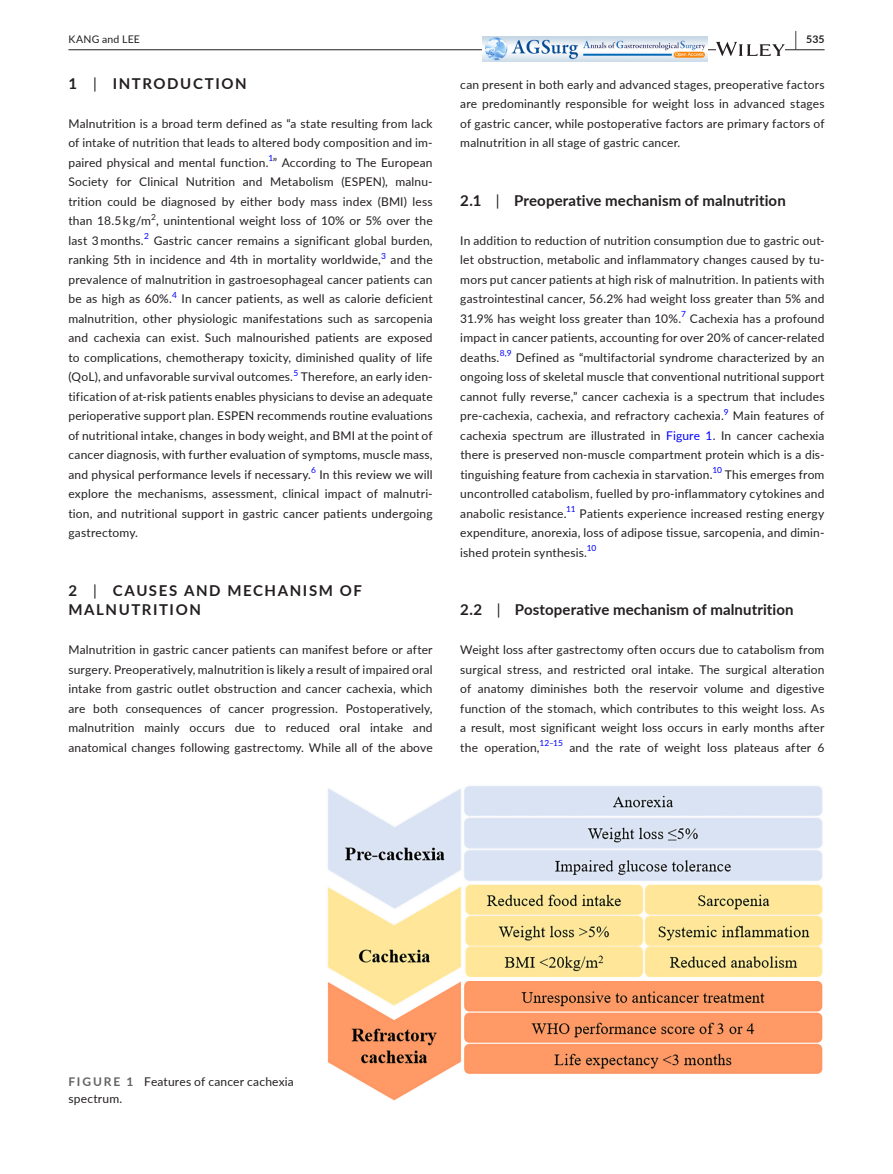
<style>
.page{position:relative;width:893px;height:1174px;background:#fff}
.page>*{position:absolute;margin:0;border:0;box-sizing:border-box;transform-origin:0 0}
.t1{font:700 15px "Lato";letter-spacing:.01em;color:#231f20}
.t2{font:700 15px/19.5px "Lato";letter-spacing:.11em;color:#231f20}
.t3{font:700 15px "Lato";letter-spacing:.105em;color:#231f20}
.t4{font:12px/19.5px "Lato";letter-spacing:.015em;color:#231f20;text-align:justify}
.t5{font:10.5px "Lato";letter-spacing:.025em;color:#231f20}
.t6{font:700 10.5px "Lato";color:#231f20}
.t7{font:8.4px "Lato";letter-spacing:-.01em;color:#00f}
.s1{font-size:19.5px}
.s2{font-weight:400}
.s3{color:#00f}
.s4{font-weight:700;color:#636366}
</style>
<div class="page">
<hr style="left:68px;top:49px;width:756px;height:1px;background:#231f20">
<img style="left:482px;top:36px;width:226px;height:26px">
<svg style="left:716px;top:42px;width:69px;height:14px"></svg>
<img style="left:327px;top:786px;width:496px;height:315px">
<p class="t5" style="left:68px;top:31px;width:73px">KANG and LEE</p>
<p class="t6" style="left:795px;top:31px;width:31px"><span class="s1">|</span> 535</p>
<p class="t3" style="left:68px;top:72px;width:180px">1 <span class="s2">|</span> INTRODUCTION</p>
<p class="t4" style="left:68px;top:113px;width:366px">Malnutrition is a broad term defined as “a state resulting from lack of intake of nutrition that leads to altered body composition and im&shy;paired physical and mental function.<sup>1</sup>” According to The European Society for Clinical Nutrition and Metabolism (ESPEN), malnu&shy;trition could be diagnosed by either body mass index (BMI) less than 18.5 kg/m<sup>2</sup>, unintentional weight loss of 10% or 5% over the last 3 months.<sup>2</sup> Gastric cancer remains a significant global burden, ranking 5th in incidence and 4th in mortality worldwide,<sup>3</sup> and the prevalence of malnutrition in gastroesophageal cancer patients can be as high as 60%.<sup>4</sup> In cancer patients, as well as calorie deficient malnutrition, other physiologic manifestations such as sarcopenia and cachexia can exist. Such malnourished patients are exposed to complications, chemotherapy toxicity, diminished quality of life (QoL), and unfavorable survival outcomes.<sup>5</sup> Therefore, an early iden&shy;tification of at-risk patients enables physicians to devise an adequate perioperative support plan. ESPEN recommends routine evaluations of nutritional intake, changes in body weight, and BMI at the point of cancer diagnosis, with further evaluation of symptoms, muscle mass, and physical performance levels if necessary.<sup>6</sup> In this review we will explore the mechanisms, assessment, clinical impact of malnutri&shy;tion, and nutritional support in gastric cancer patients undergoing gastrectomy.</p>
<p class="t4" style="left:460px;top:74px;width:366px">can present in both early and advanced stages, preoperative factors are predominantly responsible for weight loss in advanced stages of gastric cancer, while postoperative factors are primary factors of malnutrition in all stage of gastric cancer.</p>
<p class="t1" style="left:460px;top:189px;width:327px">2.1 <span class="s2">|</span> Preoperative mechanism of malnutrition</p>
<p class="t4" style="left:460px;top:230px;width:366px">In addition to reduction of nutrition consumption due to gastric out&shy;let obstruction, metabolic and inflammatory changes caused by tu&shy;mors put cancer patients at high risk of malnutrition. In patients with gastrointestinal cancer, 56.2% had weight loss greater than 5% and 31.9% has weight loss greater than 10%.<sup>7</sup> Cachexia has a profound impact in cancer patients, accounting for over 20% of cancer-related deaths.<sup>8,9</sup> Defined as “multifactorial syndrome characterized by an ongoing loss of skeletal muscle that conventional nutritional support cannot fully reverse,” cancer cachexia is a spectrum that includes pre-cachexia, cachexia, and refractory cachexia.<sup>9</sup> Main features of cachexia spectrum are illustrated in <span class="s3">Figure 1</span>. In cancer cachexia there is preserved non-muscle compartment protein which is a dis&shy;tinguishing feature from cachexia in starvation.</p>
<p class="t7" style="left:712px;top:464px;width:11px">10</p>
<p class="t4" style="left:460px;top:464px;width:366px;text-indent:265px">This emerges from uncontrolled catabolism, fuelled by pro-inflammatory cytokines and anabolic resistance.</p>
<p class="t7" style="left:566px;top:503px;width:11px">11</p>
<p class="t4" style="left:460px;top:503px;width:366px;text-indent:119px">Patients experience increased resting energy expenditure, anorexia, loss of adipose tissue, sarcopenia, and dimin&shy;ished protein synthesis.</p>
<p class="t7" style="left:587px;top:542px;width:11px">10</p>
<p class="t2" style="left:68px;top:580px;width:295px">2 <span class="s2">|</span> CAUSES AND MECHANISM OF<br>MALNUTRITION</p>
<p class="t4" style="left:68px;top:639px;width:366px">Malnutrition in gastric cancer patients can manifest before or after surgery. Preoperatively, malnutrition is likely a result of impaired oral intake from gastric outlet obstruction and cancer cachexia, which are both consequences of cancer progression. Postoperatively, malnutrition mainly occurs due to reduced oral intake and anatomical changes following gastrectomy. While all of the above</p>
<p class="t1" style="left:460px;top:599px;width:335px">2.2 <span class="s2">|</span> Postoperative mechanism of malnutrition</p>
<p class="t4" style="left:460px;top:639px;width:366px">Weight loss after gastrectomy often occurs due to catabolism from surgical stress, and restricted oral intake. The surgical alteration of anatomy diminishes both the reservoir volume and digestive function of the stomach, which contributes to this weight loss. As a result, most significant weight loss occurs in early months after the operation,</p>
<p class="t7" style="left:539px;top:737px;width:25px">12–15</p>
<p class="t4" style="left:569px;top:737px;width:257px">and the rate of weight loss plateaus after 6</p>
<p class="t4" style="left:68px;top:1073px;width:227px;line-height:16.5px"><span class="s4">FIGURE 1</span> Features of cancer cachexia spectrum.</p>
</div>
